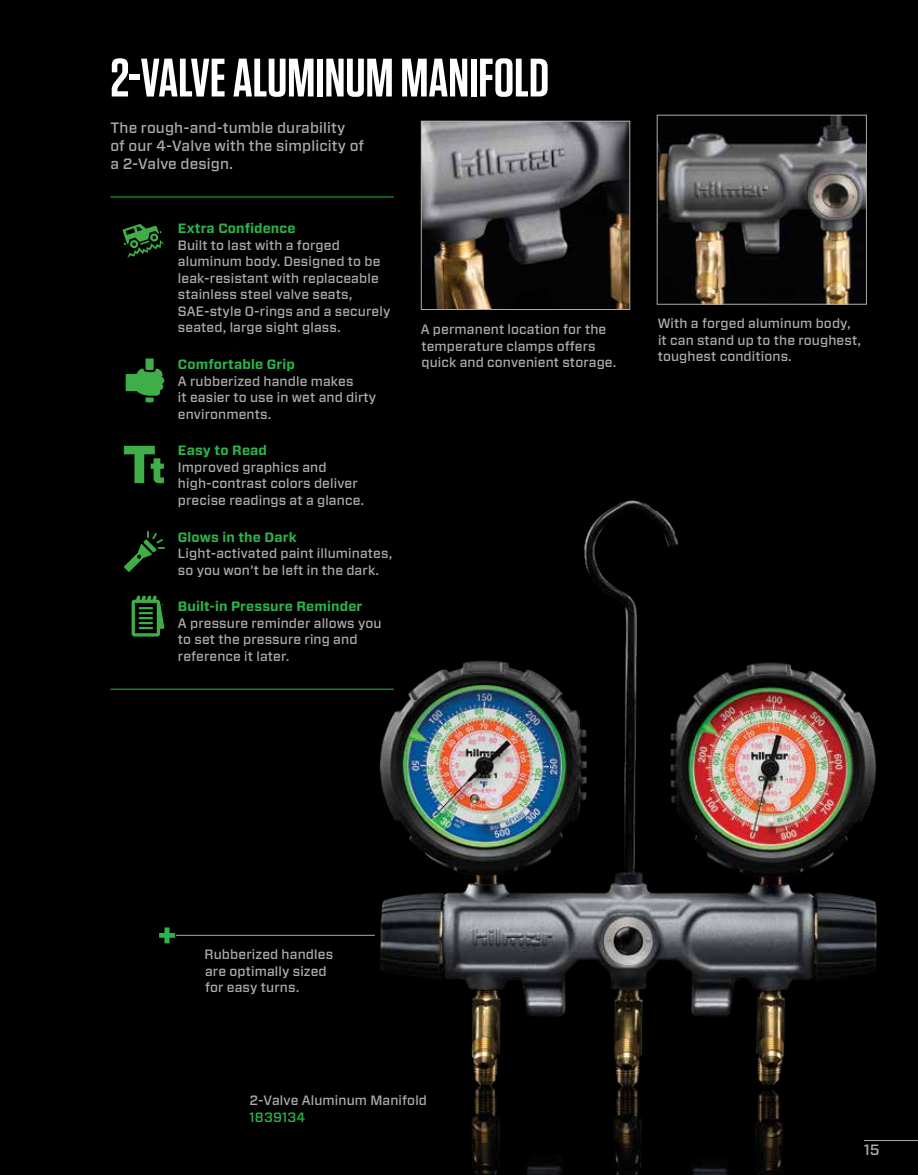
<style>
.page{position:relative;width:918px;height:1175px;background:#fff}
.page>*{position:absolute;margin:0;border:0;box-sizing:border-box;transform-origin:0 0}
.t1{font:600 54px "Tungsten";color:#fff}
.t2{font:700 54px "Tungsten";color:#2cb34a}
.t3{font:500 15px/18px "Forza";letter-spacing:.01em;color:#b0aba9}
.t4{font:500 13.5px/16.5px "Forza";letter-spacing:.01em;color:#b0aba9}
.t5{font:700 13.5px "Forza";letter-spacing:.01em;color:#2cb34a}
.t6{font:500 13.5px "Forza";letter-spacing:.01em;color:#2cb34a}
</style>
<div class="page">
<div style="left:0;top:0;width:918px;height:1174px;background:#000"></div>
<img style="left:340px;top:499px;width:537px;height:675px">
<hr style="left:110px;top:196px;width:284px;height:1px;background:#2cb34a">
<hr style="left:110px;top:688px;width:284px;height:1px;background:#2cb34a">
<svg style="left:132px;top:595px;width:32px;height:41px"></svg>
<img style="left:423px;top:123px;width:205px;height:185px">
<div style="left:421px;top:121px;width:209px;height:189px;border:1px solid #b0aba9"></div>
<img style="left:659px;top:117px;width:206px;height:185px">
<div style="left:657px;top:115px;width:210px;height:189px;border:1px solid #b0aba9"></div>
<hr style="left:864px;top:1140px;width:54px;height:1px;background:#b0aba9">
<svg style="left:122px;top:224px;width:43px;height:35px"></svg>
<svg style="left:126px;top:358px;width:38px;height:44px"></svg>
<svg style="left:124px;top:531px;width:41px;height:41px"></svg>
<hr style="left:176px;top:935px;width:199px;height:1px;background:#b0aba9">
<svg style="left:124px;top:446px;width:40px;height:37px"></svg>
<h1 class="t1" style="left:110px;top:49px;width:440px">2-VALVE ALUMINUM MANIFOLD</h1>
<p class="t3" style="left:110px;top:119px;width:255px">The rough-and-tumble durability<br>of our 4-Valve with the simplicity of a 2-Valve design.</p>
<p class="t5" style="left:178px;top:220px;width:119px">Extra Confidence</p>
<p class="t4" style="left:178px;top:237px;width:214px">Built to last with a forged aluminum body. Designed to be leak-resistant with replaceable stainless steel valve seats,<br>SAE-style O-rings and a securely seated, large sight glass.</p>
<p class="t5" style="left:178px;top:355px;width:118px">Comfortable Grip</p>
<p class="t4" style="left:178px;top:373px;width:200px">A rubberized handle makes<br>it easier to use in wet and dirty environments.</p>
<p class="t5" style="left:178px;top:441px;width:91px">Easy to Read</p>
<p class="t4" style="left:178px;top:459px;width:188px">Improved graphics and high-contrast colors deliver precise readings at a glance.</p>
<p class="t5" style="left:178px;top:528px;width:120px">Glows in the Dark</p>
<p class="t4" style="left:178px;top:545px;width:216px">Light-activated paint illuminates, so you won’t be left in the dark.</p>
<p class="t5" style="left:178px;top:597px;width:186px">Built-in Pressure Reminder</p>
<p class="t4" style="left:178px;top:615px;width:205px">A pressure reminder allows you to set the pressure ring and reference it later.</p>
<p class="t4" style="left:421px;top:321px;width:197px">A permanent location for the temperature clamps offers quick and convenient storage.</p>
<p class="t4" style="left:658px;top:315px;width:205px">With a forged aluminum body, it can stand up to the roughest, toughest conditions.</p>
<h1 class="t2" style="left:159px;top:907px;width:18px">+</h1>
<p class="t4" style="left:205px;top:946px;width:130px">Rubberized handles are optimally sized for easy turns.</p>
<p class="t4" style="left:250px;top:1092px;width:179px">2-Valve Aluminum Manifold</p>
<p class="t6" style="left:250px;top:1107px;width:57px">1839134</p>
<p class="t3" style="left:864px;top:1140px;width:17px">15</p>
</div>
